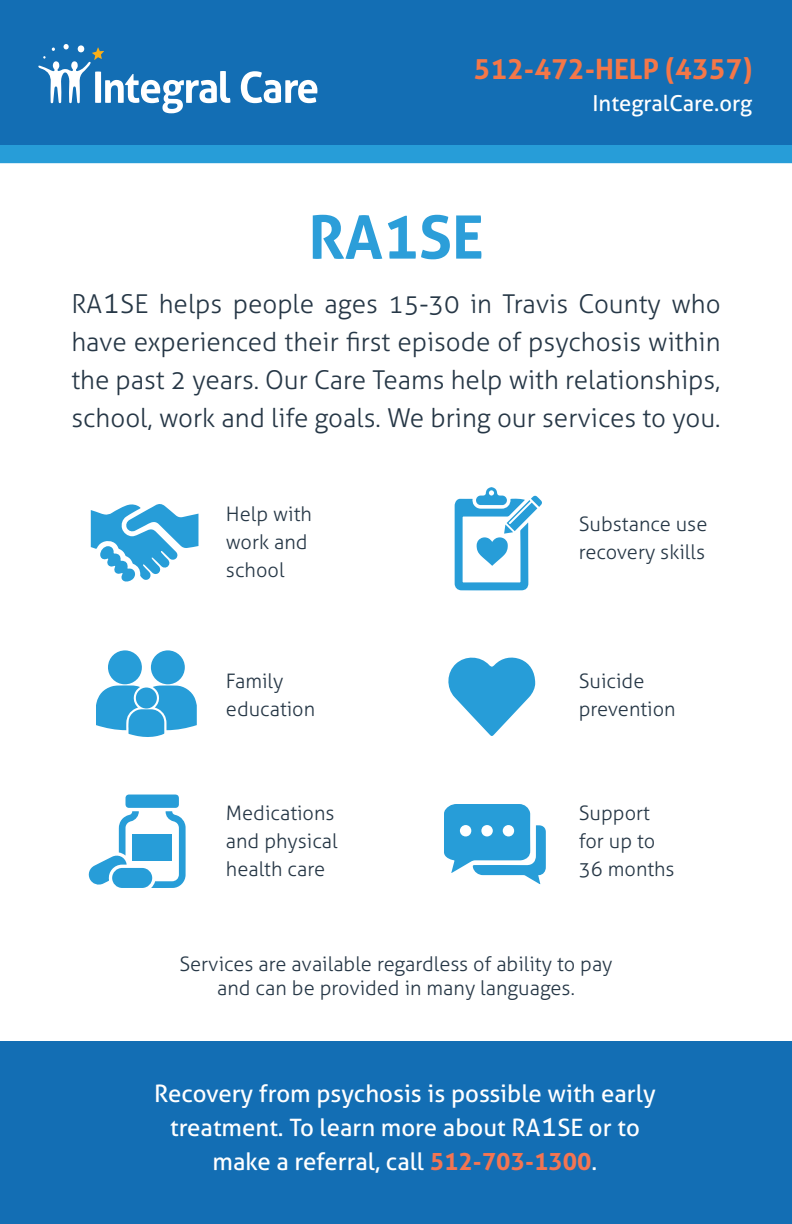
<style>
.page{position:relative;width:792px;height:1224px;background:#fff}
.page>*{position:absolute;margin:0;border:0;box-sizing:border-box;transform-origin:0 0}
.t1{font:700 60px "Aller";color:#2c9ed9}
.Normal_P{font:700 28px "Aller";color:#f47748}
.Normal_P-2{font:300 26px/38px "Aller";color:#263746;text-align:justify}
.Normal_P-3{font:24px/34px "Aller";color:#fff;text-align:center}
.Normal_P-4{font:22px "Aller";color:#fff}
.Normal_P-5{font:300 20px/28px "Aller";color:#263746}
.s1{font-size:30px}
.s2{font-size:28px}
.s3{font-weight:700;color:#f37552}
</style>
<div class="page">
<div style="left:0;top:145px;width:792px;height:18px;background:#279dd8"></div>
<div style="left:0;top:0;width:792px;height:145px;background:#136eb4"></div>
<svg style="left:241px;top:71px;width:76px;height:32px"></svg>
<svg style="left:38px;top:44px;width:192px;height:69px"></svg>
<div style="left:0;top:1042px;width:792px;height:182px;background:#136eb4"></div>
<svg style="left:455px;top:487px;width:87px;height:103px"></svg>
<svg style="left:88px;top:795px;width:98px;height:93px"></svg>
<div style="left:108px;top:650px;width:34px;height:34px;background:#279dd8;border-radius:50%"></div>
<div style="left:151px;top:650px;width:34px;height:34px;background:#279dd8;border-radius:50%"></div>
<svg style="left:96px;top:685px;width:101px;height:52px"></svg>
<div style="left:136px;top:688px;width:21px;height:21px;background:#279dd8;border-radius:50%"></div>
<svg style="left:444px;top:804px;width:102px;height:80px"></svg>
<svg style="left:448px;top:657px;width:87px;height:79px"></svg>
<svg style="left:91px;top:504px;width:107px;height:78px"></svg>
<p class="Normal_P" style="left:474px;top:52px;width:280px">512-472-HELP (4357)</p>
<p class="Normal_P-4" style="left:593px;top:90px;width:161px">IntegralCare.org</p>
<p class="t1" style="left:308px;top:200px;width:177px">RA1SE</p>
<p class="Normal_P-2" style="left:71px;top:285px;width:651px">RA<span class="s1">1</span>SE helps people ages 15-30 in Travis County who have experienced their first episode of psychosis within the past 2 years. Our Care Teams help with relationships, school, work and life goals. We bring our services to you.</p>
<p class="Normal_P-5" style="left:226px;top:500px;width:88px">Help with work and school</p>
<p class="Normal_P-5" style="left:226px;top:666px;width:91px">Family education</p>
<p class="Normal_P-5" style="left:226px;top:798px;width:113px">Medications and physical health care</p>
<p class="Normal_P-5" style="left:579px;top:510px;width:130px">Substance use recovery skills</p>
<p class="Normal_P-5" style="left:579px;top:666px;width:98px">Suicide prevention</p>
<p class="Normal_P-5" style="left:579px;top:798px;width:97px">Support for up to<br>36 months</p>
<p class="Normal_P-5" style="left:179px;top:952px;width:435px;line-height:24px;text-align:center">Services are available regardless of ability to pay and can be provided in many languages.</p>
<p class="Normal_P-3" style="left:154px;top:1077px;width:503px">Recovery from psychosis is possible with early treatment. To learn more about RA<span class="s2">1</span>SE or to make a referral, call <span class="s3">512-703-1300</span>.</p>
</div>
